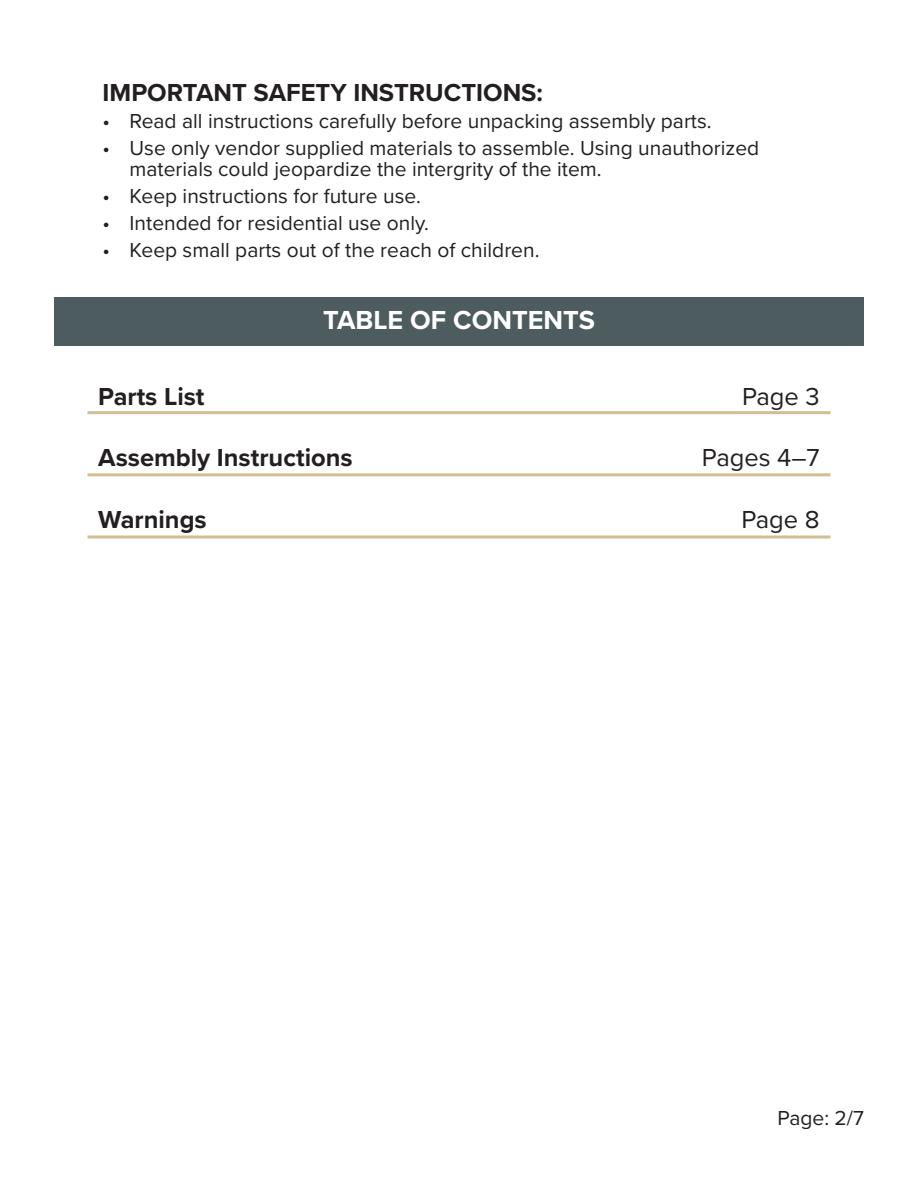
<style>
.page{position:relative;width:918px;height:1188px;background:#fff}
.page>*{position:absolute;margin:0;border:0;box-sizing:border-box;transform-origin:0 0}
.t1{font:700 27px "Proxima Nova";color:#fff}
.t2{font:700 25.5px "Proxima Nova";color:#231f20}
.t3{font:25.5px "Proxima Nova";color:#231f20}
.t4{font:21px/21px "Proxima Nova";color:#231f20}
</style>
<div class="page">
<div style="left:54px;top:297px;width:810px;height:48px;background:#4d5d5f"></div>
<hr style="left:87px;top:411px;width:744px;height:3px;background:#d3bd93">
<hr style="left:87px;top:473px;width:744px;height:3px;background:#d3bd93">
<hr style="left:87px;top:536px;width:744px;height:3px;background:#d3bd93">
<p class="t2" style="left:103px;top:74px;width:442px">IMPORTANT SAFETY INSTRUCTIONS:</p>
<p class="t4" style="left:103px;top:110px;width:611px">• Read all instructions carefully before unpacking assembly parts.</p>
<p class="t4" style="left:130px;top:137px;width:631px;text-indent:-27px">• Use only vendor supplied materials to assemble. Using unauthorized materials could jeopardize the intergrity of the item.</p>
<p class="t4" style="left:103px;top:185px;width:320px">• Keep instructions for future use.</p>
<p class="t4" style="left:103px;top:212px;width:328px">• Intended for residential use only.</p>
<p class="t4" style="left:103px;top:239px;width:438px">• Keep small parts out of the reach of children.</p>
<p class="t2" style="left:98px;top:377px;width:108px">Parts List</p>
<p class="t1" style="left:323px;top:300px;width:273px">TABLE OF CONTENTS</p>
<p class="t2" style="left:98px;top:439px;width:256px">Assembly Instructions</p>
<p class="t2" style="left:98px;top:500px;width:110px">Warnings</p>
<p class="t3" style="left:742px;top:377px;width:79px">Page 3</p>
<p class="t3" style="left:702px;top:439px;width:119px">Pages 4–7</p>
<p class="t3" style="left:741px;top:500px;width:80px">Page 8</p>
<p class="t4" style="left:778px;top:1106px;width:88px">Page: 2/7</p>
</div>
